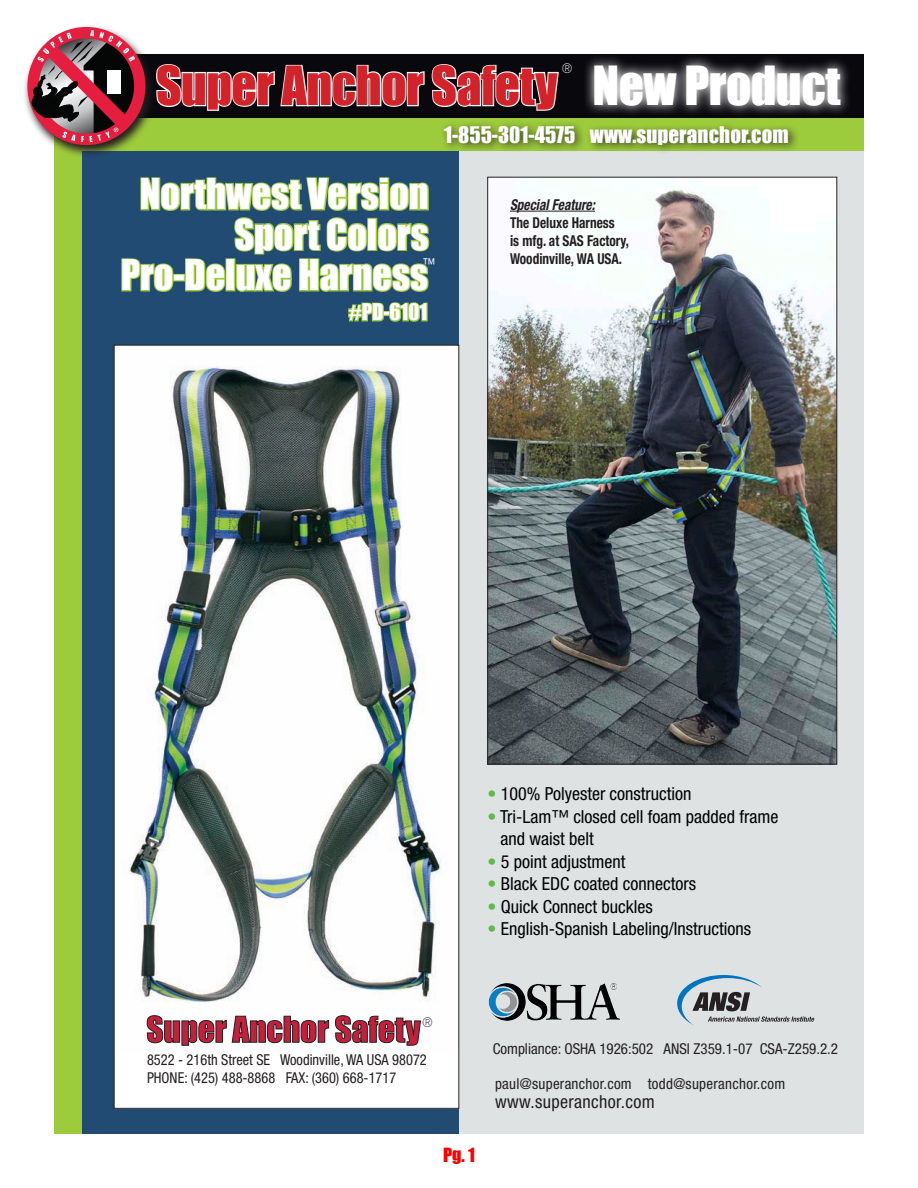
<style>
.page{position:relative;width:918px;height:1188px;background:#fff}
.page>*{position:absolute;margin:0;border:0;box-sizing:border-box;transform-origin:0 0}
.t1{font:49.5px "Impact";letter-spacing:-.01em;color:#d32229}
.t2{font:49.5px "Impact";letter-spacing:-.01em;color:#fff}
.t3{font:39px "Impact";color:#fff}
.t4{font:21px "Impact";letter-spacing:.005em;color:#fff}
.t5{font:condensed 18px "Helvetica Neue";color:#000}
.t6{font:condensed 18px "Helvetica Neue";letter-spacing:.02em;color:#231f20}
.t7{font:18px "Impact";color:#fc0000}
.t8{font:condensed 15px "Helvetica Neue";color:#231f20;scale:.96 1}
.t9{font:700 condensed 15px "Helvetica Neue";color:#231f20;scale:.89 1}
.t10{font:condensed 15px "Helvetica Neue";color:#231f20}
.t11{font:condensed 15px "Helvetica Neue";letter-spacing:.02em;color:#231f20}
.t12{font:italic 700 condensed 15px "Helvetica Neue";color:#231f20;scale:.89 1}
.t13{font:condensed 15px "Helvetica Neue";color:#fff;scale:.84 1}
.t14{font:100 condensed 13.35px "Helvetica Neue";color:#fff;scale:.94 1}
.t15{font:100 condensed 13.35px "Helvetica Neue";color:#231f20;scale:.94 1}
.s1{color:#5dbb46}
</style>
<div class="page">
<div style="left:54px;top:54px;width:810px;height:1080px;background:#dfe2e3"></div>
<div style="left:54px;top:54px;width:47px;height:1080px;background:#9ccb3b"></div>
<div style="left:82px;top:54px;width:377px;height:1080px;background:#224b74"></div>
<div style="left:54px;top:54px;width:810px;height:64px;background:#08080d"></div>
<svg style="left:174px;top:64px;width:385px;height:47px"></svg>
<svg style="left:586px;top:57px;width:262px;height:57px"></svg>
<div style="left:71px;top:118px;width:793px;height:33px;background:#9ccb3b"></div>
<div style="left:439px;top:121px;width:445px;height:75px;background:#231f20;opacity:.75"></div>
<svg style="left:24px;top:26px;width:150px;height:130px"></svg>
<svg style="left:27px;top:27px;width:118px;height:118px"></svg>
<div style="left:107px;top:70px;width:7px;height:12px;background:#fff"></div>
<div style="left:114px;top:70px;width:7px;height:12px;background:#fff"></div>
<div style="left:107px;top:83px;width:7px;height:11px;background:#fff"></div>
<div style="left:114px;top:83px;width:7px;height:11px;background:#fff"></div>
<img style="left:489px;top:179px;width:346px;height:583px">
<div style="left:114px;top:345px;width:345px;height:763px;background:#fff"></div>
<img style="left:129px;top:366px;width:312px;height:670px">
<img style="left:490px;top:983px;width:28px;height:35px">
<svg style="left:677px;top:975px;width:137px;height:50px"></svg>
<svg style="left:121px;top:177px;width:309px;height:115px"></svg>
<svg style="left:348px;top:302px;width:80px;height:20px"></svg>
<div style="left:502px;top:191px;width:169px;height:119px;background:#fff"></div>
<hr style="left:510px;top:211px;width:85px;height:1px;background:#231f20">
<svg style="left:147px;top:1015px;width:274px;height:31px"></svg>
<p class="t1" style="left:156px;top:47px;width:403px">Super Anchor Safety</p>
<p class="t14" style="left:562px;top:61px;width:12px">®</p>
<p class="t2" style="left:592px;top:47px;width:249px">New Product</p>
<p class="t4" style="left:444px;top:118px;width:346px">1-855-301-4575 www.superanchor.com</p>
<p class="t3" style="left:140px;top:164px;width:290px">Northwest Version</p>
<p class="t3" style="left:234px;top:204px;width:196px">Sport Colors</p>
<p class="t3" style="left:121px;top:245px;width:309px">Pro-Deluxe Harness</p>
<p class="t13" style="left:423px;top:255px;width:16px">™</p>
<p class="t4" style="left:349px;top:296px;width:80px">#PD-6101</p>
<p class="t12" style="left:510px;top:195px;width:97px">Special Feature:</p>
<p class="t9" style="left:510px;top:213px;width:119px">The Deluxe Harness</p>
<p class="t9" style="left:510px;top:231px;width:135px">is mfg. at SAS Factory,</p>
<p class="t9" style="left:510px;top:249px;width:128px">Woodinville, WA USA.</p>
<p class="t5" style="left:488px;top:783px;width:206px"><span class="s1">•</span> 100% Polyester construction</p>
<p class="t5" style="left:488px;top:806px;width:292px"><span class="s1">•</span> Tri-Lam™ closed cell foam padded frame</p>
<p class="t5" style="left:500px;top:828px;width:95px">and waist belt</p>
<p class="t5" style="left:488px;top:851px;width:139px"><span class="s1">•</span> 5 point adjustment</p>
<p class="t5" style="left:488px;top:873px;width:210px"><span class="s1">•</span> Black EDC coated connectors</p>
<p class="t5" style="left:488px;top:896px;width:167px"><span class="s1">•</span> Quick Connect buckles</p>
<p class="t5" style="left:488px;top:918px;width:265px"><span class="s1">•</span> English-Spanish Labeling/Instructions</p>
<p class="t15" style="left:423px;top:1015px;width:12px">®</p>
<p class="t8" style="left:147px;top:1051px;width:293px">8522 - 216th Street SE Woodinville, WA USA 98072</p>
<p class="t8" style="left:147px;top:1069px;width:261px">PHONE: (425) 488-8868 FAX: (360) 668-1717</p>
<p class="t7" style="left:443px;top:1141px;width:33px">Pg. 1</p>
<p class="t10" style="left:493px;top:1040px;width:347px">Compliance: OSHA 1926:502 ANSI Z359.1-07 CSA-Z259.2.2</p>
<p class="t11" style="left:495px;top:1075px;width:292px">paul@superanchor.com todd@superanchor.com</p>
<p class="t6" style="left:495px;top:1092px;width:161px">www.superanchor.com</p>
</div>
